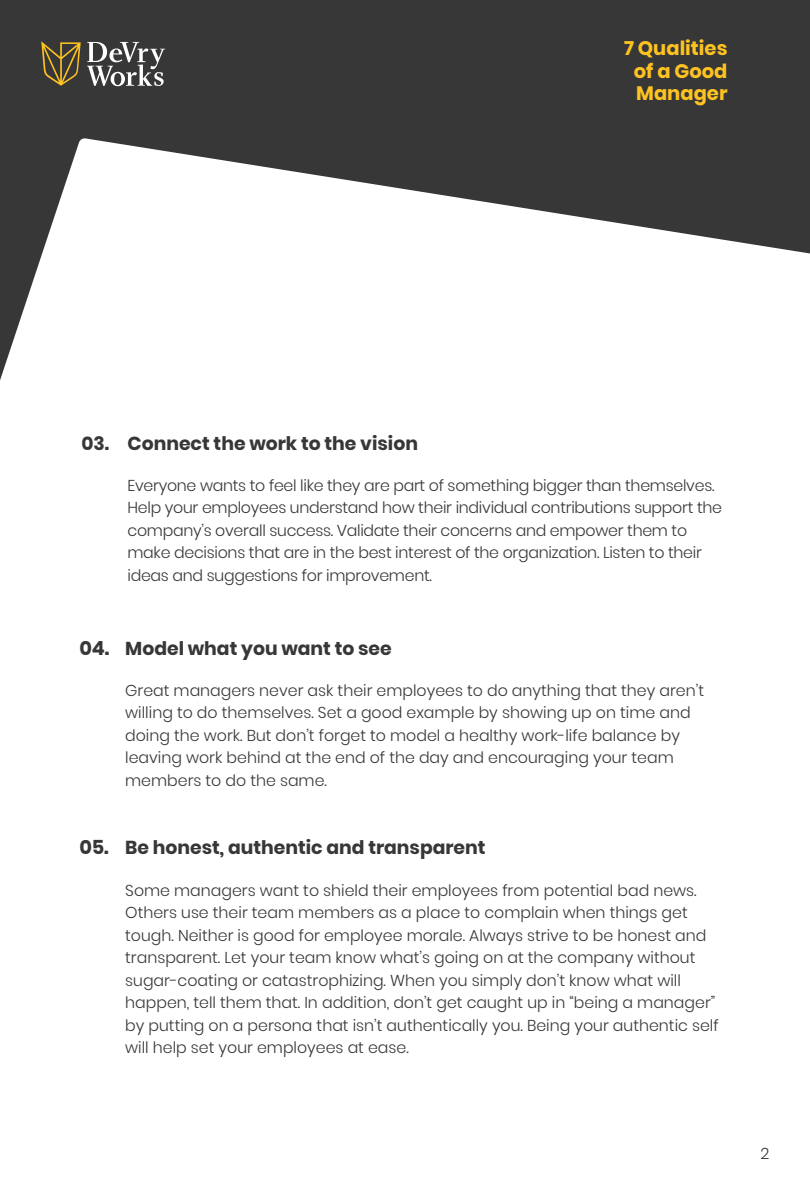
<style>
.page{position:relative;width:810px;height:1200px;background:#fff}
.page>*{position:absolute;margin:0;border:0;box-sizing:border-box;transform-origin:0 0}
.t1{font:700 19.5px/22.5px "Poppins";color:#fec221;text-align:justify}
.t2{font:700 19.5px "Poppins";color:#373737}
.t3{font:700 18.75px "Poppins";color:#373737}
.t4{font:300 15.75px/22.5px "Poppins";color:#373737}
.s1{font-size:19.5px}
</style>
<div class="page">
<svg style="left:0;top:0;width:810px;height:380px;fill:#373737"></svg>
<svg style="left:41px;top:41px;width:40px;height:45px;background:#695931"></svg>
<svg style="left:87px;top:42px;width:78px;height:44px"></svg>
<p class="t1" style="left:634px;top:37px;width:95px;text-indent:-10px">7 Qualities of a Good Manager</p>
<p class="t3" style="left:82px;top:432px;width:29px">03.</p>
<p class="t3" style="left:128px;top:432px;width:292px">Connect the work to the vision</p>
<p class="t4" style="left:128px;top:474px;width:596px">Everyone wants to feel like they are part of something bigger than themselves.<br>Help your employees understand how their individual contributions support the company’s overall success. Validate their concerns and empower them to make decisions that are in the best interest of the organization. Listen to their ideas and suggestions for improvement.</p>
<p class="t2" style="left:79px;top:636px;width:31px">04.</p>
<p class="t3" style="left:125px;top:637px;width:268px">Model what you want to see</p>
<p class="t4" style="left:125px;top:679px;width:580px">Great managers never ask their employees to do anything that they aren’t willing to do themselves. Set a good example by showing up on time and doing the work. But don’t forget to model a healthy work-life balance by leaving work behind at the end of the day and encouraging your team members to do the same.</p>
<p class="t3" style="left:79px;top:837px;width:408px"><span class="s1">05.</span> Be honest, authentic and transparent</p>
<p class="t4" style="left:125px;top:879px;width:595px">Some managers want to shield their employees from potential bad news.<br>Others use their team members as a place to complain when things get tough. Neither is good for employee morale. Always strive to be honest and transparent. Let your team know what’s going on at the company without sugar-coating or catastrophizing. When you simply don’t know what will happen, tell them that. In addition, don’t get caught up in “being a manager” by putting on a persona that isn’t authentically you. Being your authentic self will help set your employees at ease.</p>
<p class="t4" style="left:760px;top:1142px;width:10px">2</p>
</div>
